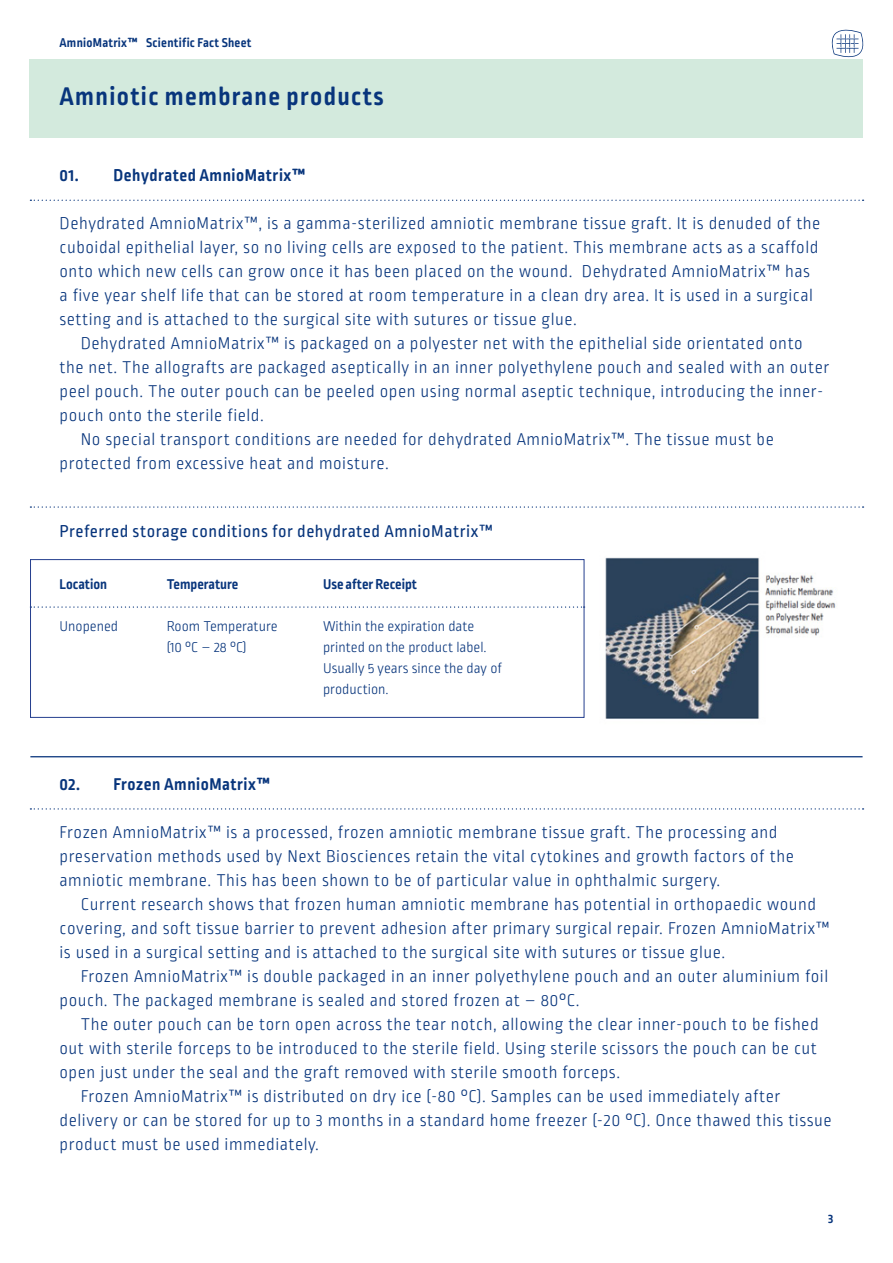
<style>
.page{position:relative;width:893px;height:1263px;background:#fff}
.page>*{position:absolute;margin:0;border:0;box-sizing:border-box;transform-origin:0 0}
.t1{font:700 27px "Ropa Soft Pro";letter-spacing:.05em;color:#08357c}
.t2{font:300 18px/24px "Ropa Soft Pro";letter-spacing:.03em;color:#08357c}
.t3{font:18px "Ropa Soft Pro";letter-spacing:.03em;color:#08357c}
.t4{font:700 18px "Ropa Soft Pro";letter-spacing:.03em;color:#08357c}
.t5{font:300 15px/21px "Ropa Soft Pro";color:#08357c}
.t6{font:700 15px "Ropa Soft Pro";color:#08357c}
.t7{font:700 13.5px "Ropa Soft Pro";letter-spacing:.02em;color:#08357c}
</style>
<div class="page">
<img style="left:605px;top:557px;width:231px;height:162px">
<svg style="left:831px;top:29px;width:33px;height:29px"></svg>
<svg style="left:30px;top:200px;width:834px;height:1px"></svg>
<svg style="left:30px;top:808px;width:834px;height:1px"></svg>
<hr style="left:30px;top:756px;width:833px;height:1px;background:#08357c">
<svg style="left:30px;top:506px;width:834px;height:2px"></svg>
<svg style="left:33px;top:606px;width:552px;height:2px"></svg>
<div style="left:30px;top:60px;width:833px;height:78px;background:#d3eadd"></div>
<div style="left:30px;top:559px;width:554px;height:159px;border:1px solid #253f8e"></div>
<p class="t7" style="left:60px;top:35px;width:193px">AmnioMatrix™ Scientific Fact Sheet</p>
<p class="t1" style="left:60px;top:81px;width:326px">Amniotic membrane products</p>
<p class="t4" style="left:60px;top:165px;width:247px">01. Dehydrated AmnioMatrix™</p>
<p class="t2" style="left:60px;top:212px;width:762px">Dehydrated AmnioMatrix™, is a gamma-sterilized amniotic membrane tissue graft. It is denuded of the cuboidal epithelial layer, so no living cells are exposed to the patient. This membrane acts as a scaffold onto which new cells can grow once it has been placed on the wound. Dehydrated AmnioMatrix™ has a five year shelf life that can be stored at room temperature in a clean dry area. It is used in a surgical setting and is attached to the surgical site with sutures or tissue glue.</p>
<p class="t2" style="left:60px;top:332px;width:771px;text-indent:21px">Dehydrated AmnioMatrix™ is packaged on a polyester net with the epithelial side orientated onto the net. The allografts are packaged aseptically in an inner polyethylene pouch and sealed with an outer peel pouch. The outer pouch can be peeled open using normal aseptic technique, introducing the inner&shy;pouch onto the sterile field.</p>
<p class="t2" style="left:60px;top:428px;width:716px;text-indent:21px">No special transport conditions are needed for dehydrated AmnioMatrix™. The tissue must be protected from excessive heat and moisture.</p>
<p class="t3" style="left:60px;top:521px;width:435px">Preferred storage conditions for dehydrated AmnioMatrix™</p>
<p class="t6" style="left:60px;top:575px;width:49px">Location</p>
<p class="t5" style="left:60px;top:616px;width:60px">Unopened</p>
<p class="t6" style="left:167px;top:575px;width:73px">Temperature</p>
<p class="t5" style="left:167px;top:616px;width:112px">Room Temperature</p>
<p class="t5" style="left:167px;top:637px;width:81px">(10 °C – 28 °C)</p>
<p class="t6" style="left:323px;top:575px;width:96px">Use after Receipt</p>
<p class="t5" style="left:323px;top:616px;width:180px">Within the expiration date printed on the product label.<br>Usually 5 years since the day of production.</p>
<p class="t4" style="left:60px;top:773px;width:212px">02. Frozen AmnioMatrix™</p>
<p class="t2" style="left:60px;top:821px;width:736px">Frozen AmnioMatrix™ is a processed, frozen amniotic membrane tissue graft. The processing and preservation methods used by Next Biosciences retain the vital cytokines and growth factors of the amniotic membrane. This has been shown to be of particular value in ophthalmic surgery.</p>
<p class="t2" style="left:60px;top:893px;width:771px;text-indent:21px">Current research shows that frozen human amniotic membrane has potential in orthopaedic wound covering, and soft tissue barrier to prevent adhesion after primary surgical repair. Frozen AmnioMatrix™ is used in a surgical setting and is attached to the surgical site with sutures or tissue glue.</p>
<p class="t2" style="left:60px;top:965px;width:770px;text-indent:21px">Frozen AmnioMatrix™ is double packaged in an inner polyethylene pouch and an outer aluminium foil pouch. The packaged membrane is sealed and stored frozen at – 80°C.</p>
<p class="t2" style="left:60px;top:1013px;width:761px;text-align:justify;text-indent:21px">The outer pouch can be torn open across the tear notch, allowing the clear inner-pouch to be fished out with sterile forceps to be introduced to the sterile field. Using sterile scissors the pouch can be cut open just under the seal and the graft removed with sterile smooth forceps.</p>
<p class="t2" style="left:60px;top:1085px;width:773px;text-indent:21px">Frozen AmnioMatrix™ is distributed on dry ice (-80 °C). Samples can be used immediately after delivery or can be stored for up to 3 months in a standard home freezer (-20 °C). Once thawed this tissue product must be used immediately.</p>
<p class="t7" style="left:828px;top:1211px;width:7px">3</p>
</div>
